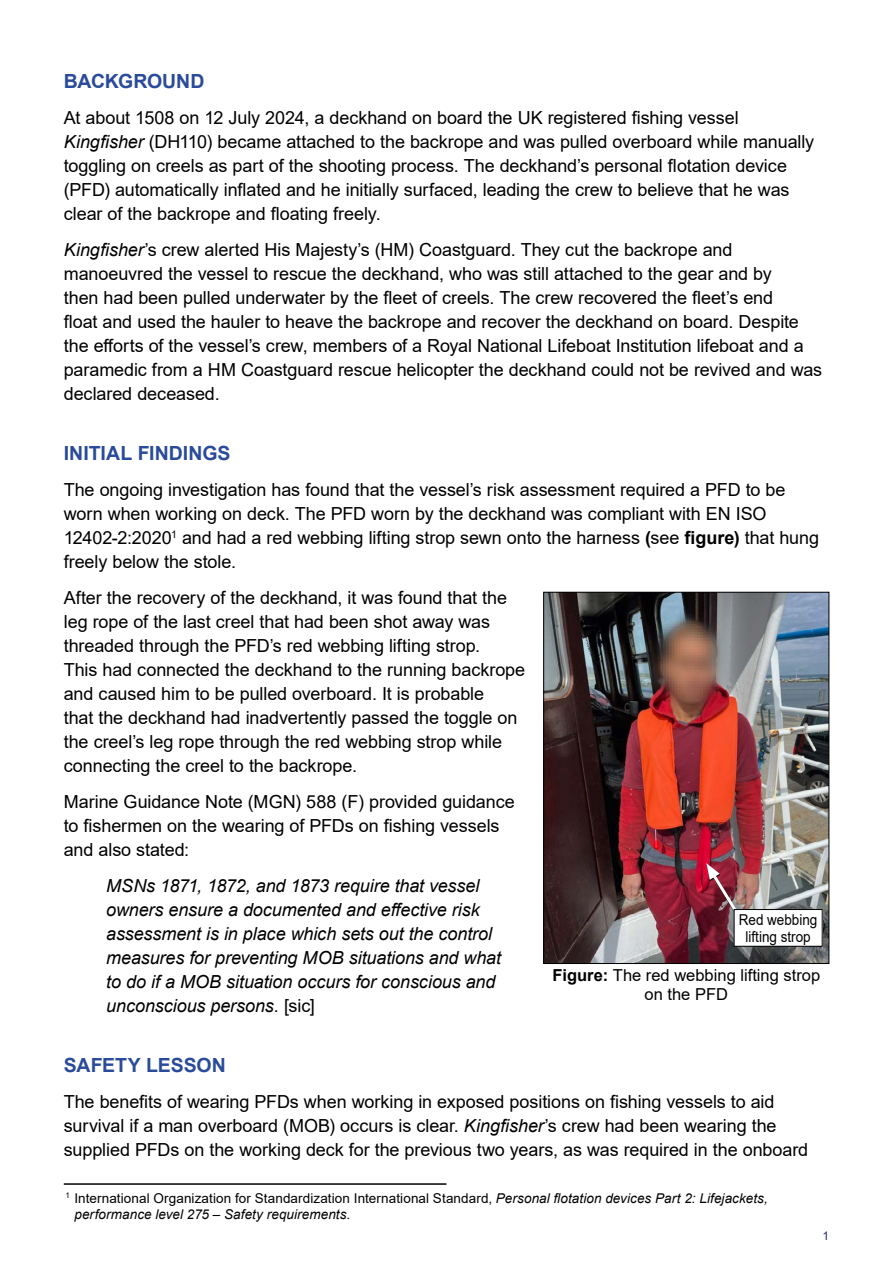
<style>
.page{position:relative;width:893px;height:1263px;background:#fff}
.page>*{position:absolute;margin:0;border:0;box-sizing:border-box;transform-origin:0 0}
._2_0_Main_header{font:19.5px "Arial Bold MT2";color:#2a4b9b}
._3_0_Main_Body_Text{font:18px/24px "Arial MT2";letter-spacing:-.005em;color:#000}
._3_0_Main_Body_Text-2{font:18px/24px "Arial";letter-spacing:-.005em;color:#000}
.t1{font:italic 18px/24px "Arial";letter-spacing:-.005em;color:#000}
.t2{font:16.5px/19.5px "Arial";color:#000;text-align:center}
.t3{font:15px/16.5px "Arial";color:#000;text-align:center;scale:.9 1}
._3_6_Footnotes{font:italic 13.5px/16.2px "Arial";letter-spacing:.005em;color:#000}
.t4{font:12px "Arial";color:#282e69}
.s1{font-family:"Arial";font-style:italic}
.s2{font-family:"Arial"}
.s3{font-family:"Arial MT2"}
.s4{font-family:"Arial Bold MT2"}
.s5{font-weight:700}
.s6{font-style:normal}
.s7{font-family:"Arial MT2";font-style:normal}
</style>
<div class="page">
<img style="left:545px;top:594px;width:282px;height:368px">
<div style="left:543px;top:592px;width:286px;height:372px;border:1px solid #000"></div>
<svg style="left:706px;top:863px;width:37px;height:57px;background:#8f4552"></svg>
<div style="left:734px;top:909px;width:88px;height:37px;background:#fff"></div>
<div style="left:734px;top:909px;width:88px;height:37px;border:1px solid #000"></div>
<hr style="left:64px;top:1183px;width:382px;height:2px;background:#000">
<h1 class="_2_0_Main_header" style="left:64px;top:67px;width:142px">BACKGROUND</h1>
<p class="_3_0_Main_Body_Text" style="left:64px;top:105px;width:752px">At about 1508 on 12 July 2024, a deckhand on board the UK registered fishing vessel <span class="s1">Kingfisher</span> <span class="s2">(DH110) became attached to the backrope and was pulled overboard while manually </span>toggling on creels as part of the shooting process. The deckhand’s personal flotation device (PFD) automatically inflated and he initially surfaced, leading the crew to believe that he was clear of the backrope and floating freely.</p>
<p class="_3_0_Main_Body_Text" style="left:64px;top:237px;width:760px"><span class="s1">Kingfisher</span><span class="s2">’s crew alerted His Majesty’s (HM) Coastguard. They cut the backrope and manoeuvred the vessel to rescue the deckhand, who was still attached to the gear and by<br></span>then had been pulled underwater by the fleet of creels. The crew recovered the fleet’s end<br>float and used the hauler to heave the backrope and recover the deckhand on board. Despite the efforts of the vessel’s crew, members of a Royal National Lifeboat Institution lifeboat and a <span class="s2">paramedic from a HM Coastguard rescue helicopter the deckhand could not be revived and was declared deceased.</span></p>
<h1 class="_2_0_Main_header" style="left:64px;top:439px;width:168px">INITIAL FINDINGS</h1>
<p class="_3_0_Main_Body_Text-2" style="left:64px;top:477px;width:757px">The ongoing investigation has found that the vessel’s risk assessment required a PFD to be <span class="s3">worn when working on deck. The PFD worn by the deckhand was compliant with EN ISO </span>12402‑2:2020<sup>1</sup> and had a red webbing lifting strop sewn onto the harness <span class="s4">(</span>see <span class="s5">figure)</span> that hung freely below the stole.</p>
<p class="_3_0_Main_Body_Text-2" style="left:64px;top:585px;width:463px">After the recovery of the deckhand, it was found that the leg rope of the last creel that had been shot away was threaded through the PFD’s red webbing lifting strop.<br>This had connected the deckhand to the running backrope and caused him to be pulled overboard. It is probable<br>that the deckhand had inadvertently passed the toggle on the creel’s leg rope through the red webbing strop while connecting the creel to the backrope.</p>
<p class="_3_0_Main_Body_Text" style="left:64px;top:789px;width:453px">Marine Guidance Note (MGN) 588 (F) provided guidance to fishermen on the wearing of PFDs on fishing vessels <span class="s2">and also stated:</span></p>
<p class="t1" style="left:106px;top:874px;width:396px">MSNs 1871, 1872, and 1873 require that vessel owners ensure a documented and effective risk assessment is in place which sets out the control measures for preventing MOB situations and what to do if a MOB situation occurs for conscious and unconscious persons. <span class="s6">[sic]</span></p>
<p class="t3" style="left:739px;top:911px;width:89px">Red webbing lifting strop</p>
<p class="t2" style="left:552px;top:965px;width:269px"><span class="s4">Figure:</span> The red webbing lifting strop on the PFD</p>
<h1 class="_2_0_Main_header" style="left:64px;top:1051px;width:164px">SAFETY LESSON</h1>
<p class="_3_0_Main_Body_Text" style="left:64px;top:1089px;width:746px">The benefits of wearing PFDs when working in exposed positions on fishing vessels to aid survival if a man overboard (MOB) occurs is clear. <span class="s1">Kingfisher</span><span class="s2">’s crew had been wearing the supplied PFDs on the working deck for the previous two years, as was required in the onboard</span></p>
<p class="_3_6_Footnotes" style="left:74px;top:1190px;width:695px;text-indent:-9px"><sup>1</sup> <span class="s7">International Organization for Standardization International Standard,</span> Personal flotation devices Part 2: Lifejackets, performance level 275 – Safety requirements<span class="s6">.</span></p>
<p class="t4" style="left:822px;top:1228px;width:8px">1</p>
</div>
